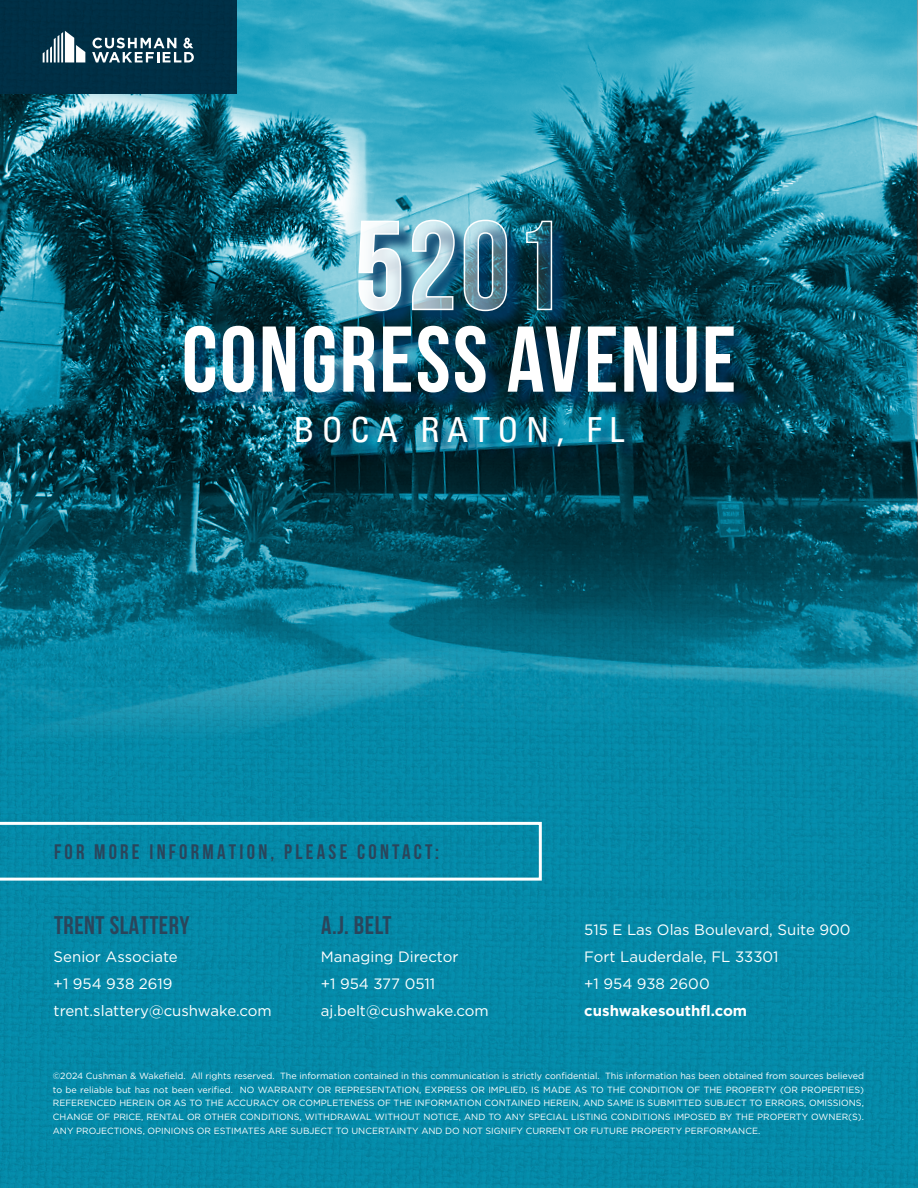
<style>
.page{position:relative;width:918px;height:1188px;background:#fff}
.page>*{position:absolute;margin:0;border:0;box-sizing:border-box;transform-origin:0 0}
.t1{font:700 125.7px "Bebas Neue";color:#fff}
.t2{font:700 93.15px "Bebas Neue";letter-spacing:.025em;color:#fff}
.t3{font:condensed 34.5px "Univers LT Std";letter-spacing:.215em;color:#fff}
.t4{font:700 25.5px "Bebas Neue";letter-spacing:.02em;color:#2a455b}
.t5{font:700 21px "Bebas Neue";letter-spacing:.155em;color:#2a455b}
.t6{font:15px "Gotham";color:#fff}
.t7{font:700 15px "Gotham";color:#fff}
.t8{font:9px/13.8px "Gotham";color:#fff;text-align:justify}
</style>
<div class="page">
<svg style="left:1px;top:1px;width:916px;height:455px;background:#267e92"></svg>
<img style="left:0;top:456px;width:918px;height:732px">
<div style="left:0;top:0;width:237px;height:93px;background:#002f45"></div>
<svg style="left:43px;top:31px;width:42px;height:31px"></svg>
<svg style="left:92px;top:38px;width:102px;height:24px"></svg>
<div style="left:187px;top:222px;width:565px;height:243px;background:#003864;opacity:.82"></div>
<svg style="left:0;top:822px;width:542px;height:59px;background:#1e95b0"></svg>
<h1 class="t1" style="left:355px;top:197px;width:210px">5201</h1>
<p class="t2" style="left:182px;top:308px;width:556px">CONGRESS AVENUE</p>
<p class="t3" style="left:293px;top:408px;width:333px">BOCA RATON, FL</p>
<p class="t5" style="left:54px;top:840px;width:387px">FOR MORE INFORMATION, PLEASE CONTACT:</p>
<p class="t4" style="left:54px;top:912px;width:137px">TRENT SLATTERY</p>
<p class="t4" style="left:321px;top:912px;width:72px">A.J. BELT</p>
<p class="t6" style="left:54px;top:947px;width:126px">Senior Associate</p>
<p class="t6" style="left:54px;top:974px;width:120px">+1 954 938 2619</p>
<p class="t6" style="left:54px;top:1001px;width:220px">trent.slattery@cushwake.com</p>
<p class="t6" style="left:321px;top:947px;width:139px">Managing Director</p>
<p class="t6" style="left:321px;top:974px;width:116px">+1 954 377 0511</p>
<p class="t6" style="left:321px;top:1001px;width:169px">aj.belt@cushwake.com</p>
<p class="t6" style="left:584px;top:920px;width:268px">515 E Las Olas Boulevard, Suite 900</p>
<p class="t6" style="left:584px;top:947px;width:196px">Fort Lauderdale, FL 33301</p>
<p class="t6" style="left:584px;top:974px;width:127px">+1 954 938 2600</p>
<p class="t7" style="left:584px;top:1001px;width:164px">cushwakesouthfl.com</p>
<p class="t8" style="left:53px;top:1069px;width:813px">©2024 Cushman &amp; Wakefield. All rights reserved. The information contained in this communication is strictly confidential. This information has been obtained from sources believed to be reliable but has not been verified. NO WARRANTY OR REPRESENTATION, EXPRESS OR IMPLIED, IS MADE AS TO THE CONDITION OF THE PROPERTY (OR PROPERTIES)<br>REFERENCED HEREIN OR AS TO THE ACCURACY OR COMPLETENESS OF THE INFORMATION CONTAINED HEREIN, AND SAME IS SUBMITTED SUBJECT TO ERRORS, OMISSIONS, CHANGE OF PRICE, RENTAL OR OTHER CONDITIONS, WITHDRAWAL WITHOUT NOTICE, AND TO ANY SPECIAL LISTING CONDITIONS IMPOSED BY THE PROPERTY OWNER(S).<br>ANY PROJECTIONS, OPINIONS OR ESTIMATES ARE SUBJECT TO UNCERTAINTY AND DO NOT SIGNIFY CURRENT OR FUTURE PROPERTY PERFORMANCE.</p>
</div>
